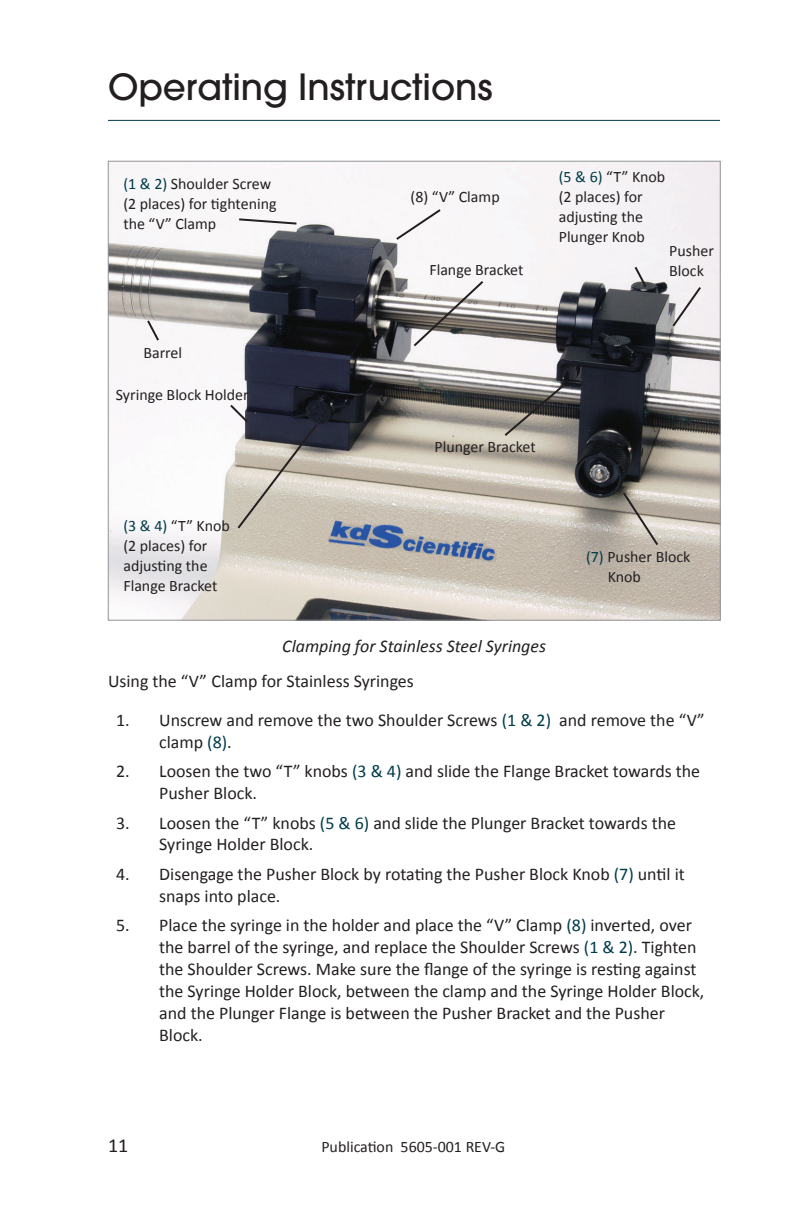
<style>
.page{position:relative;width:792px;height:1224px;background:#fff}
.page>*{position:absolute;margin:0;border:0;box-sizing:border-box;transform-origin:0 0}
.HA_Top-Left_Title_He{font:500 35.8px "Avant Garde";color:#231f20}
.t1{font:20px "Calibri";color:#231f20}
.HA_Body_Copy_1{font:18px/22px "Calibri";color:#231f20}
.HA_Figure{font:italic 18px "Calibri";color:#231f20}
.HA_Body_Copy_1-2{font:16px/20px "Calibri";color:#231f20}
.s1{color:#013b4a}
</style>
<div class="page">
<hr style="left:108px;top:120px;width:612px;height:1px;background:#013b4a">
<img style="left:110px;top:163px;width:608px;height:455px">
<svg style="left:237px;top:217px;width:62px;height:9px"></svg>
<svg style="left:394px;top:207px;width:49px;height:35px"></svg>
<svg style="left:412px;top:279px;width:73px;height:69px"></svg>
<svg style="left:502px;top:382px;width:65px;height:56px;background:#827e79"></svg>
<svg style="left:671px;top:285px;width:32px;height:44px"></svg>
<svg style="left:633px;top:265px;width:15px;height:24px"></svg>
<svg style="left:145px;top:318px;width:16px;height:25px"></svg>
<svg style="left:621px;top:490px;width:39px;height:57px;background:#bbb4aa"></svg>
<svg style="left:228px;top:403px;width:91px;height:128px;background:#a29e99"></svg>
<p class="HA_Top-Left_Title_He" style="left:108px;top:65px;width:386px">Operating Instructions</p>
<p class="HA_Body_Copy_1-2" style="left:123px;top:173px;width:155px"><span class="s1">(1 &amp; 2)</span> Shoulder Screw (2 places) for tightening the “V” Clamp</p>
<p class="HA_Body_Copy_1-2" style="left:411px;top:186px;width:91px">(8) “V” Clamp</p>
<p class="HA_Body_Copy_1-2" style="left:429px;top:259px;width:96px">Flange Bracket</p>
<p class="HA_Body_Copy_1-2" style="left:559px;top:166px;width:108px"><span class="s1">(5 &amp; 6)</span> “T” Knob (2 places) for adjusting the<br>Plunger Knob</p>
<p class="HA_Body_Copy_1-2" style="left:669px;top:240px;width:46px">Pusher<br>Block</p>
<p class="HA_Body_Copy_1-2" style="left:143px;top:342px;width:40px">Barrel</p>
<p class="HA_Body_Copy_1-2" style="left:116px;top:384px;width:135px">Syringe Block Holder</p>
<p class="HA_Body_Copy_1-2" style="left:123px;top:515px;width:108px"><span class="s1">(3 &amp; 4)</span> “T” Knob (2 places) for adjusting the<br>Flange Bracket</p>
<p class="HA_Body_Copy_1-2" style="left:434px;top:436px;width:103px">Plunger Bracket</p>
<p class="HA_Figure" style="left:282px;top:634px;width:265px">Clamping for Stainless Steel Syringes</p>
<p class="HA_Body_Copy_1-2" style="left:608px;top:546px;width:84px;text-indent:-22px"><span class="s1">(7)</span> Pusher Block<br>Knob</p>
<p class="HA_Body_Copy_1" style="left:108px;top:670px;width:307px">Using the “V” Clamp for Stainless Syringes</p>
<p class="HA_Body_Copy_1" style="left:116px;top:708px;width:15px">1.</p>
<p class="HA_Body_Copy_1" style="left:159px;top:708px;width:547px">Unscrew and remove the two Shoulder Screws <span class="s1">(1 &amp; 2)</span> and remove the “V” clamp <span class="s1">(8)</span>.</p>
<p class="HA_Body_Copy_1" style="left:116px;top:759px;width:15px">2.</p>
<p class="HA_Body_Copy_1" style="left:159px;top:759px;width:542px">Loosen the two “T” knobs <span class="s1">(3 &amp; 4)</span> and slide the Flange Bracket towards the<br>Pusher Block.</p>
<p class="HA_Body_Copy_1" style="left:116px;top:811px;width:15px">3.</p>
<p class="HA_Body_Copy_1" style="left:159px;top:811px;width:518px">Loosen the “T” knobs <span class="s1">(5 &amp; 6)</span> and slide the Plunger Bracket towards the<br>Syringe Holder Block.</p>
<p class="HA_Body_Copy_1" style="left:116px;top:862px;width:15px">4.</p>
<p class="HA_Body_Copy_1" style="left:159px;top:862px;width:527px">Disengage the Pusher Block by rotating the Pusher Block Knob <span class="s1">(7)</span> until it snaps into place.</p>
<p class="HA_Body_Copy_1" style="left:116px;top:913px;width:15px">5.</p>
<p class="HA_Body_Copy_1" style="left:159px;top:913px;width:547px">Place the syringe in the holder and place the “V” Clamp <span class="s1">(8)</span> inverted, over the barrel of the syringe, and replace the Shoulder Screws <span class="s1">(1 &amp; 2)</span>. Tighten the Shoulder Screws. Make sure the flange of the syringe is resting against the Syringe Holder Block, between the clamp and the Syringe Holder Block, and the Plunger Flange is between the Pusher Bracket and the Pusher Block.</p>
<p class="t1" style="left:108px;top:1133px;width:22px">11</p>
<p class="HA_Body_Copy_1-2" style="left:321px;top:1136px;width:185px">Publication 5605-001 REV-G</p>
</div>
